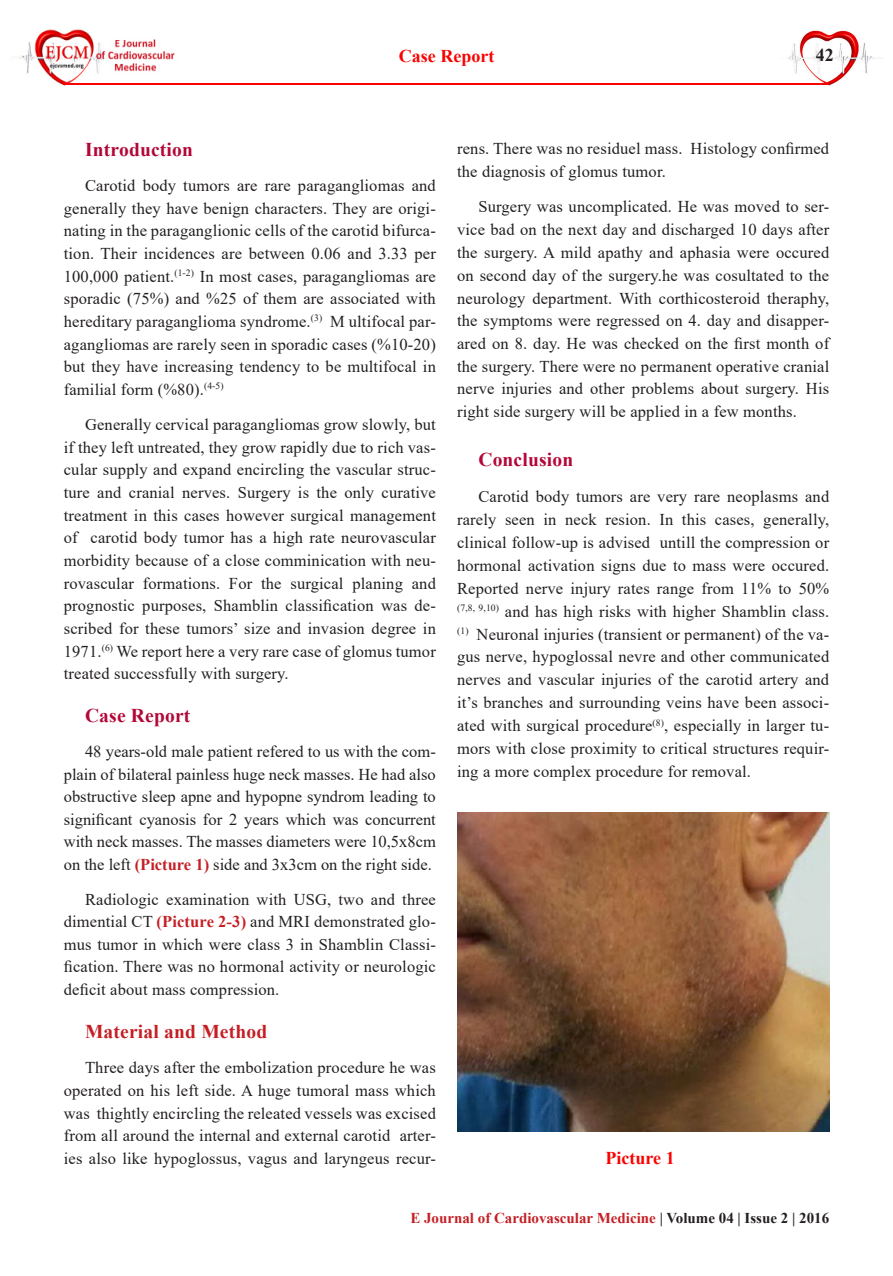
<style>
.page{position:relative;width:893px;height:1276px;background:#fff}
.page>*{position:absolute;margin:0;border:0;box-sizing:border-box;transform-origin:0 0}
.t1{font:700 19.5px "Times New Roman";letter-spacing:.01em;color:#b30738}
.t2{font:700 19.5px "Times New Roman";letter-spacing:.01em;color:#c41f24}
.t3{font:700 18px "Times New Roman";color:#fb0200}
.t4{font:700 18px "Times New Roman";color:#231f20}
.t5{font:16.5px/22.6px "Times New Roman";letter-spacing:.01em;color:#231f20;text-align:justify}
.t6{font:700 15px "Times New Roman";color:#c41f24}
.s1{font-weight:700;color:#c41f24}
.s2{color:#231f20}
</style>
<div class="page">
<img style="left:788px;top:30px;width:95px;height:55px">
<img style="left:20px;top:29px;width:155px;height:56px">
<hr style="left:64px;top:83px;width:765px;height:2px;background:#fb0200">
<img style="left:457px;top:812px;width:372px;height:319px">
<p class="t3" style="left:399px;top:43px;width:97px">Case Report</p>
<p class="t4" style="left:816px;top:42px;width:19px">42</p>
<p class="t1" style="left:85px;top:135px;width:109px">Introduction</p>
<p class="t5" style="left:64px;top:174px;width:374px;text-indent:21px">Carotid body tumors are rare paragangliomas and generally they have benign characters. They are origi&shy;nating in the paraganglionic cells of the carotid bifurca&shy;tion. Their incidences are between 0.06 and 3.33 per 100,000 patient.<sup>(1-2)</sup> In most cases, paragangliomas are sporadic (75%) and %25 of them are associated with hereditary paraganglioma syndrome.<sup>(3)</sup> M ultifocal par&shy;agangliomas are rarely seen in sporadic cases (%10-20) but they have increasing tendency to be multifocal in familial form (%80).<sup>(4-5)</sup></p>
<p class="t5" style="left:64px;top:412px;width:374px;text-indent:21px">Generally cervical paragangliomas grow slowly, but if they left untreated, they grow rapidly due to rich vas&shy;cular supply and expand encircling the vascular struc&shy;ture and cranial nerves. Surgery is the only curative treatment in this cases however surgical management of carotid body tumor has a high rate neurovascular morbidity because of a close comminication with neu&shy;rovascular formations. For the surgical planing and prognostic purposes, Shamblin classification was de&shy;scribed for these tumors’ size and invasion degree in 1971.<sup>(6)</sup> We report here a very rare case of glomus tumor treated successfully with surgery.</p>
<p class="t1" style="left:85px;top:701px;width:107px">Case Report</p>
<p class="t5" style="left:64px;top:740px;width:374px;text-indent:21px">48 years-old male patient refered to us with the com&shy;plain of bilateral painless huge neck masses. He had also obstructive sleep apne and hypopne syndrom leading to significant cyanosis for 2 years which was concurrent with neck masses. The masses diameters were 10,5x8cm on the left <span class="s1">(Picture 1)</span> side and 3x3cm on the right side.</p>
<p class="t5" style="left:64px;top:887px;width:374px;text-indent:21px">Radiologic examination with USG, two and three dimential CT <span class="s1">(Picture 2-3)</span> and MRI demonstrated glo&shy;mus tumor in which were class 3 in Shamblin Classi&shy;fication. There was no hormonal activity or neurologic deficit about mass compression.</p>
<p class="t2" style="left:85px;top:1017px;width:184px">Material and Method</p>
<p class="t5" style="left:64px;top:1055px;width:374px;text-indent:21px">Three days after the embolization procedure he was operated on his left side. A huge tumoral mass which was thightly encircling the releated vessels was excised from all around the internal and external carotid arter&shy;ies also like hypoglossus, vagus and laryngeus recur-</p>
<p class="t5" style="left:457px;top:136px;width:374px">rens. There was no residuel mass. Histology confirmed the diagnosis of glomus tumor.</p>
<p class="t5" style="left:457px;top:195px;width:374px;text-indent:21px">Surgery was uncomplicated. He was moved to ser&shy;vice bad on the next day and discharged 10 days after the surgery. A mild apathy and aphasia were occured on second day of the surgery.he was cosultated to the neurology department. With corthicosteroid theraphy, the symptoms were regressed on 4. day and disapper&shy;ared on 8. day. He was checked on the first month of the surgery. There were no permanent operative cranial nerve injuries and other problems about surgery. His right side surgery will be applied in a few months.</p>
<p class="t1" style="left:478px;top:446px;width:96px">Conclusion</p>
<p class="t5" style="left:457px;top:484px;width:374px;text-indent:21px">Carotid body tumors are very rare neoplasms and rarely seen in neck resion. In this cases, generally, clinical follow-up is advised untill the compression or hormonal activation signs due to mass were occured.<br>Reported nerve injury rates range from 11% to 50% <sup>(7,8,</sup> <sup>9,10)</sup> and has high risks with higher Shamblin class. <sup>(1)</sup> Neuronal injuries (transient or permanent) of the va&shy;gus nerve, hypoglossal nevre and other communicated nerves and vascular injuries of the carotid artery and it’s branches and surrounding veins have been associ&shy;ated with surgical procedure<sup>(8)</sup>, especially in larger tu&shy;mors with close proximity to critical structures requir&shy;ing a more complex procedure for removal.</p>
<p class="t3" style="left:606px;top:1145px;width:71px">Picture 1</p>
<p class="t6" style="left:410px;top:1206px;width:420px">E Journal of Cardiovascular Medicine <span class="s2">| Volume 04 | Issue 2 | 2016</span></p>
</div>
